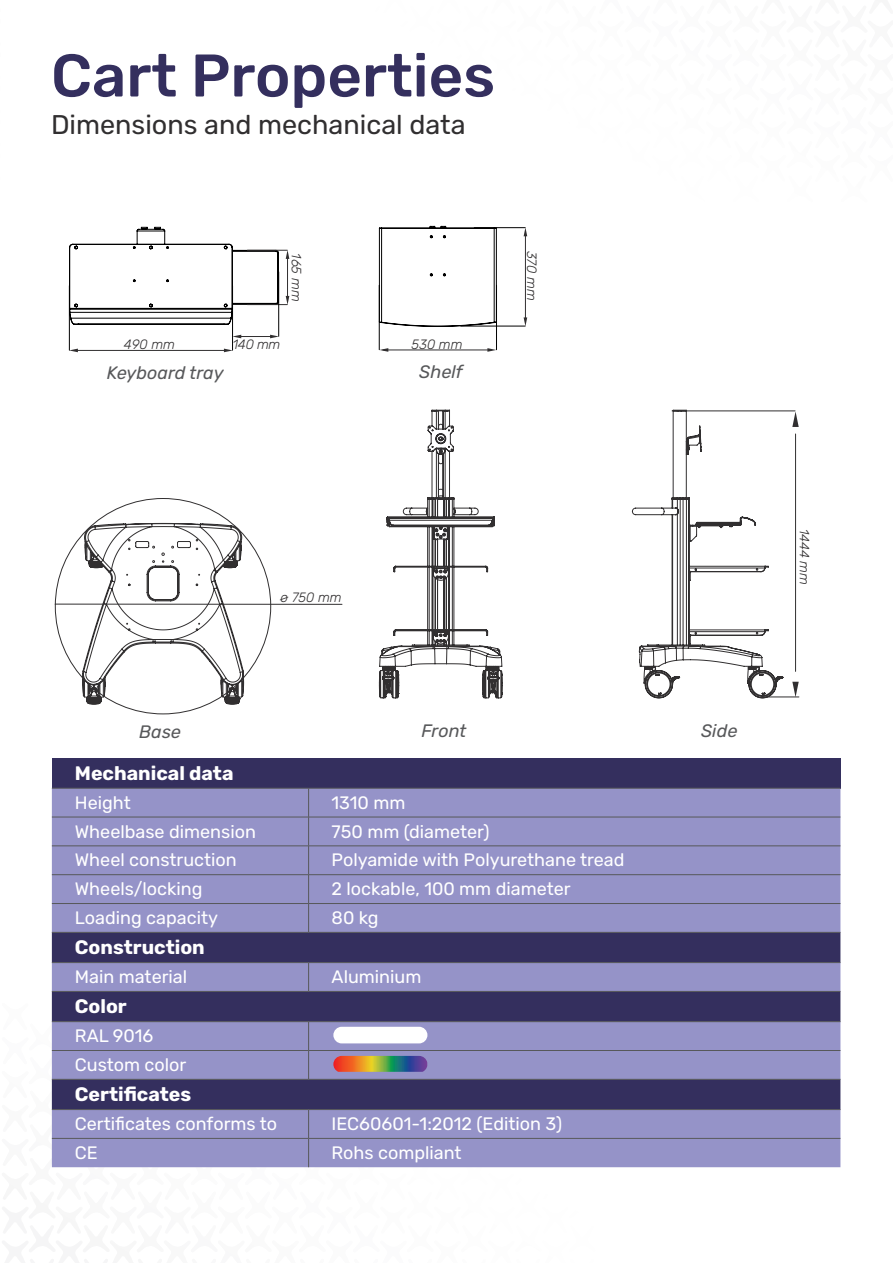
<style>
.page{position:relative;width:893px;height:1263px;background:#fff}
.page>*{position:absolute;margin:0;border:0;box-sizing:border-box;transform-origin:0 0}
.t1{font:500 60px "Rubik";color:#342f5e}
.t2{font:27px "Rubik";color:#312f30}
.t3{font:700 19.5px "Rubik";color:#fff}
.Paragraph_Style_1{font:18px "Rubik";color:#fff}
.t4{font:italic 18px "Rubik";color:#57585a}
.t5{font:italic 300 13.5px "Rubik";color:#312f30}
</style>
<div class="page">
<svg style="left:792px;top:411px;width:7px;height:16px"></svg>
<svg style="left:792px;top:682px;width:7px;height:15px"></svg>
<hr style="left:795px;top:434px;width:1px;height:237px;background:#312f30">
<div style="left:52px;top:758px;width:788px;height:30px;background:#342f5e"></div>
<div style="left:52px;top:789px;width:788px;height:143px;background:#9593c8"></div>
<svg style="left:52px;top:933px;width:788px;height:176px;background:#625e90"></svg>
<hr style="left:52px;top:788px;width:257px;height:1px;background:#57585a">
<hr style="left:309px;top:788px;width:531px;height:1px;background:#57585a">
<hr style="left:52px;top:817px;width:257px;height:1px;background:#57585a">
<hr style="left:309px;top:817px;width:531px;height:1px;background:#57585a">
<hr style="left:52px;top:845px;width:257px;height:1px;background:#57585a">
<hr style="left:309px;top:845px;width:531px;height:1px;background:#57585a">
<hr style="left:52px;top:874px;width:257px;height:1px;background:#57585a">
<hr style="left:309px;top:874px;width:531px;height:1px;background:#57585a">
<hr style="left:52px;top:903px;width:257px;height:1px;background:#57585a">
<hr style="left:309px;top:903px;width:531px;height:1px;background:#57585a">
<svg style="left:308px;top:788px;width:1px;height:144px"></svg>
<hr style="left:52px;top:932px;width:257px;height:1px;background:#57585a">
<hr style="left:309px;top:932px;width:531px;height:1px;background:#57585a">
<hr style="left:52px;top:962px;width:257px;height:1px;background:#57585a">
<hr style="left:309px;top:962px;width:531px;height:1px;background:#57585a">
<svg style="left:308px;top:963px;width:1px;height:28px"></svg>
<hr style="left:52px;top:991px;width:257px;height:1px;background:#57585a">
<hr style="left:309px;top:991px;width:531px;height:1px;background:#57585a">
<hr style="left:52px;top:1050px;width:257px;height:1px;background:#57585a">
<hr style="left:309px;top:1050px;width:531px;height:1px;background:#57585a">
<svg style="left:308px;top:1022px;width:1px;height:57px"></svg>
<hr style="left:52px;top:1079px;width:257px;height:1px;background:#57585a">
<hr style="left:309px;top:1079px;width:531px;height:1px;background:#57585a">
<hr style="left:52px;top:1109px;width:257px;height:1px;background:#57585a">
<hr style="left:309px;top:1109px;width:531px;height:1px;background:#57585a">
<div style="left:52px;top:1110px;width:788px;height:57px;background:#9593c8"></div>
<hr style="left:52px;top:1021px;width:257px;height:1px;background:#57585a">
<hr style="left:309px;top:1021px;width:531px;height:1px;background:#57585a">
<div style="left:333px;top:1027px;width:94px;height:16px;background:#fff;border-radius:8px"></div>
<svg style="left:333px;top:1056px;width:94px;height:16px;background:#907954"></svg>
<hr style="left:761px;top:697px;width:38px;height:1px;background:#312f30">
<hr style="left:672px;top:411px;width:123px;height:1px;background:#312f30">
<svg style="left:379px;top:348px;width:9px;height:4px"></svg>
<svg style="left:487px;top:348px;width:9px;height:4px"></svg>
<hr style="left:383px;top:350px;width:108px;height:1px;background:#312f30">
<svg style="left:524px;top:317px;width:3px;height:9px"></svg>
<svg style="left:524px;top:227px;width:3px;height:9px"></svg>
<hr style="left:525px;top:235px;width:1px;height:87px;background:#312f30">
<hr style="left:379px;top:285px;width:1px;height:65px;background:#000">
<hr style="left:461px;top:326px;width:64px;height:1px;background:#000">
<hr style="left:496px;top:285px;width:1px;height:65px;background:#000">
<hr style="left:474px;top:227px;width:51px;height:1px;background:#000">
<hr style="left:55px;top:604px;width:287px;height:1px;background:#312f30">
<svg style="left:82px;top:523px;width:162px;height:182px"></svg>
<svg style="left:379px;top:409px;width:124px;height:290px"></svg>
<svg style="left:632px;top:409px;width:152px;height:290px"></svg>
<svg style="left:378px;top:226px;width:119px;height:101px"></svg>
<svg style="left:286px;top:250px;width:3px;height:9px"></svg>
<svg style="left:286px;top:296px;width:3px;height:9px"></svg>
<hr style="left:287px;top:253px;width:1px;height:47px;background:#312f30">
<svg style="left:69px;top:349px;width:9px;height:3px"></svg>
<svg style="left:224px;top:349px;width:9px;height:3px"></svg>
<hr style="left:74px;top:350px;width:152px;height:1px;background:#312f30">
<svg style="left:233px;top:335px;width:8px;height:3px"></svg>
<svg style="left:270px;top:335px;width:9px;height:3px"></svg>
<hr style="left:236px;top:336px;width:37px;height:1px;background:#312f30">
<svg style="left:69px;top:227px;width:210px;height:99px"></svg>
<hr style="left:247px;top:250px;width:40px;height:1px;background:#312f30">
<hr style="left:247px;top:304px;width:40px;height:1px;background:#312f30">
<hr style="left:69px;top:286px;width:1px;height:64px;background:#000">
<hr style="left:232px;top:286px;width:1px;height:64px;background:#000">
<hr style="left:278px;top:272px;width:1px;height:64px;background:#000">
<p class="t1" style="left:51px;top:41px;width:446px">Cart Properties</p>
<p class="t2" style="left:51px;top:109px;width:416px">Dimensions and mechanical data</p>
<p class="t5" style="left:304px;top:253px;width:50px;rotate:90deg">165 mm</p>
<p class="t5" style="left:124px;top:337px;width:53px">490 mm</p>
<p class="t5" style="left:233px;top:337px;width:49px">140 mm</p>
<p class="t4" style="left:107px;top:362px;width:118px">Keyboard tray</p>
<p class="t5" style="left:411px;top:337px;width:53px">530 mm</p>
<p class="t4" style="left:419px;top:362px;width:45px">Shelf</p>
<p class="t5" style="left:539px;top:251px;width:51px;rotate:90deg">370 mm</p>
<p class="t5" style="left:280px;top:590px;width:63px">ø 750 mm</p>
<p class="t4" style="left:139px;top:722px;width:43px">Base</p>
<p class="t4" style="left:421px;top:721px;width:46px">Front</p>
<p class="t4" style="left:701px;top:721px;width:38px">Side</p>
<p class="t3" style="left:75px;top:762px;width:160px">Mechanical data</p>
<p class="Paragraph_Style_1" style="left:75px;top:792px;width:57px">Height</p>
<p class="Paragraph_Style_1" style="left:332px;top:792px;width:75px">1310 mm</p>
<p class="Paragraph_Style_1" style="left:75px;top:821px;width:183px">Wheelbase dimension</p>
<p class="Paragraph_Style_1" style="left:332px;top:821px;width:159px">750 mm (diameter)</p>
<p class="Paragraph_Style_1" style="left:75px;top:850px;width:163px">Wheel construction</p>
<p class="Paragraph_Style_1" style="left:332px;top:850px;width:294px">Polyamide with Polyurethane tread</p>
<p class="Paragraph_Style_1" style="left:75px;top:879px;width:129px">Wheels/locking</p>
<p class="Paragraph_Style_1" style="left:332px;top:879px;width:241px">2 lockable, 100 mm diameter</p>
<p class="Paragraph_Style_1" style="left:75px;top:908px;width:145px">Loading capacity</p>
<p class="Paragraph_Style_1" style="left:332px;top:908px;width:48px">80 kg</p>
<p class="t3" style="left:75px;top:936px;width:131px">Construction</p>
<p class="Paragraph_Style_1" style="left:75px;top:967px;width:114px">Main material</p>
<p class="Paragraph_Style_1" style="left:332px;top:967px;width:91px">Aluminium</p>
<p class="t3" style="left:75px;top:995px;width:53px">Color</p>
<p class="Paragraph_Style_1" style="left:75px;top:1026px;width:80px">RAL 9016</p>
<p class="Paragraph_Style_1" style="left:75px;top:1055px;width:113px">Custom color</p>
<p class="t3" style="left:75px;top:1083px;width:118px">Certificates</p>
<p class="Paragraph_Style_1" style="left:75px;top:1114px;width:204px">Certificates conforms to</p>
<p class="Paragraph_Style_1" style="left:332px;top:1114px;width:232px">IEC60601-1:2012 (Edition 3)</p>
<p class="Paragraph_Style_1" style="left:75px;top:1142px;width:24px">CE</p>
<p class="Paragraph_Style_1" style="left:332px;top:1142px;width:132px">Rohs compliant</p>
<p class="t5" style="left:812px;top:528px;width:58px;rotate:90deg">1444 mm</p>
</div>
